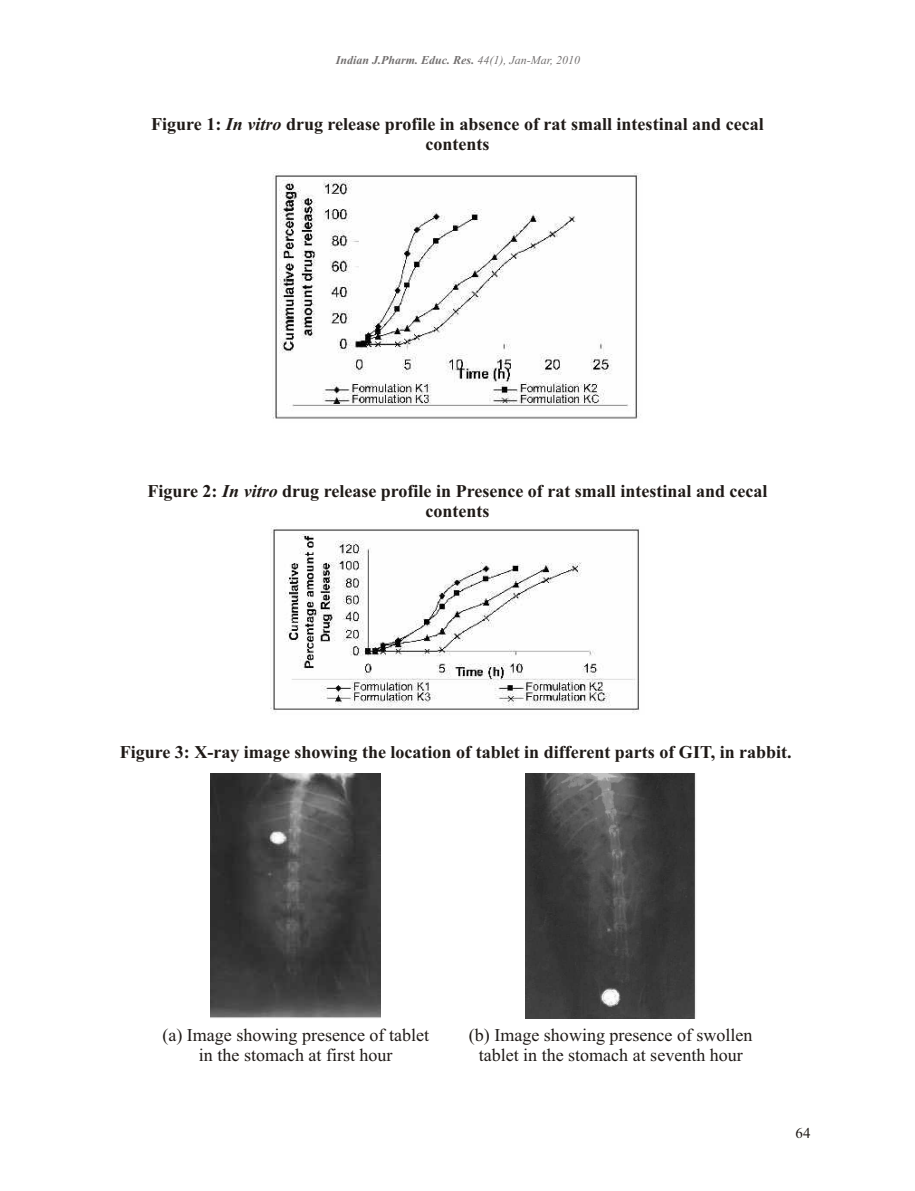
<style>
.page{position:relative;width:915px;height:1191px;background:#fff}
.page>*{position:absolute;margin:0;border:0;box-sizing:border-box;transform-origin:0 0}
.t1{font:700 18px/20px "Times New Roman";color:#1f1a17;text-align:center}
.t2{font:18px/20px "Times New Roman";color:#1f1a17;text-align:center}
.t3{font:15px "Times New Roman";color:#1f1a17}
.t4{font:italic 700 12px "Times New Roman";color:#737070}
.s1{font-weight:400}
.s2{font-style:italic}
</style>
<div class="page">
<img style="left:272px;top:173px;width:369px;height:246px">
<img style="left:270px;top:526px;width:369px;height:188px">
<img style="left:210px;top:773px;width:171px;height:245px">
<img style="left:526px;top:773px;width:170px;height:245px">
<p class="t4" style="left:336px;top:56px;width:246px">Indian J.Pharm. Educ. Res. <span class="s1">44(1), Jan-Mar, 2010</span></p>
<p class="t1" style="left:151px;top:116px;width:613px">Figure 1: <span class="s2">In vitro</span> drug release profile in absence of rat small intestinal and cecal contents</p>
<p class="t1" style="left:147px;top:483px;width:621px">Figure 2: <span class="s2">In vitro</span> drug release profile in Presence of rat small intestinal and cecal contents</p>
<p class="t1" style="left:120px;top:744px;width:673px">Figure 3: X-ray image showing the location of tablet in different parts of GIT, in rabbit.</p>
<p class="t2" style="left:162px;top:1027px;width:268px">(a) Image showing presence of tablet in the stomach at first hour</p>
<p class="t2" style="left:469px;top:1027px;width:285px">(b) Image showing presence of swollen tablet in the stomach at seventh hour</p>
<p class="t3" style="left:795px;top:1127px;width:16px">64</p>
</div>
